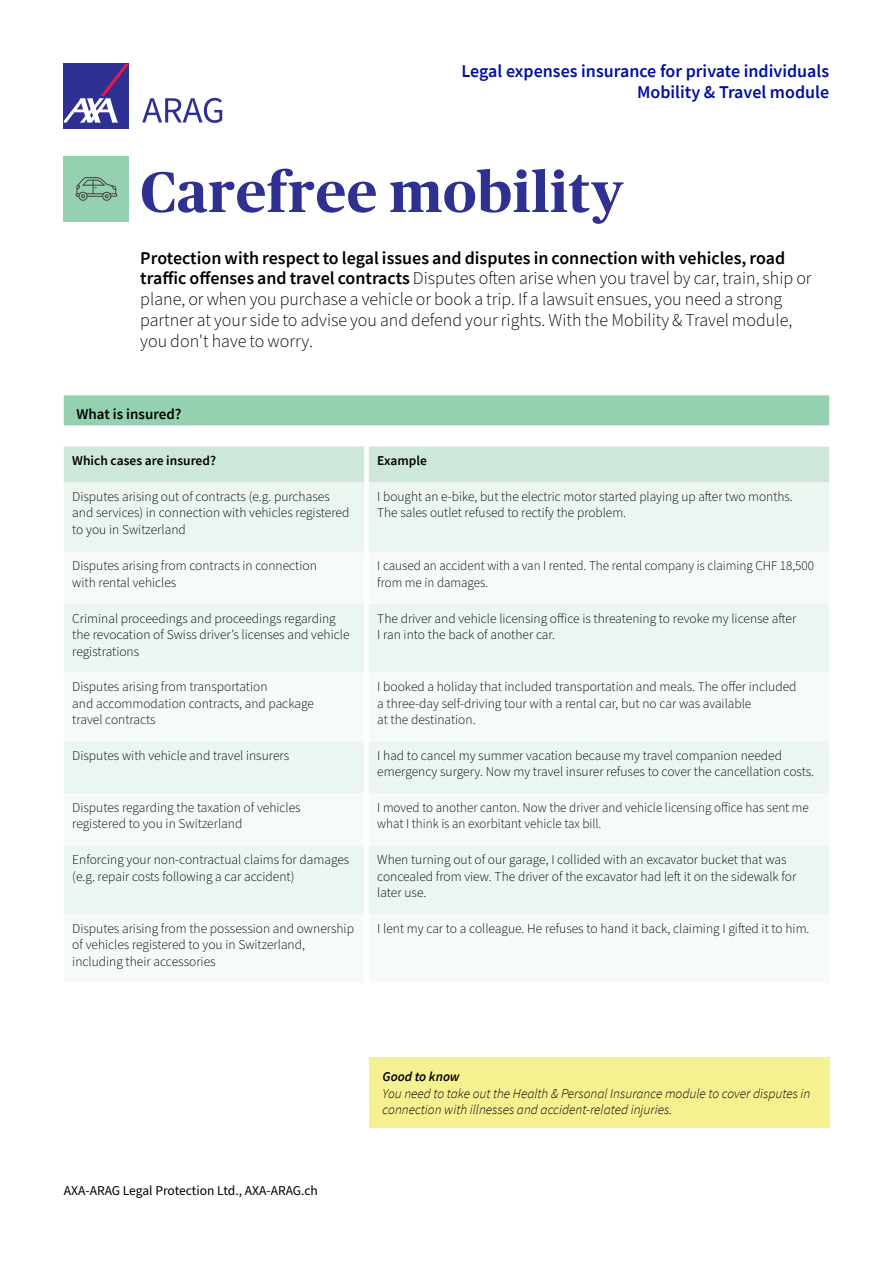
<style>
.page{position:relative;width:893px;height:1263px;background:#fff}
.page>*{position:absolute;margin:0;border:0;box-sizing:border-box;transform-origin:0 0}
.t1{font:700 57px "Publico Headline";letter-spacing:.02em;color:#2e3092}
.t2{font:300 18px/20.7px "Source Sans Pro";color:#000}
.t3{font:600 18px/20.7px "Source Sans Pro";color:#000f9f;text-align:right}
.t4{font:600 15px "Source Sans Pro";color:#000}
.t5{font:300 13.5px/16.5px "Source Sans Pro";color:#000}
.t6{font:italic 300 13.5px/16.5px "Source Sans Pro";color:#000}
.t7{font:13.5px "Source Sans Pro";color:#000}
.t8{font:600 13.5px "Source Sans Pro";color:#000}
.t9{font:italic 600 13.5px "Source Sans Pro";color:#000}
.s1{font-weight:600}
</style>
<div class="page">
<div style="left:64px;top:395px;width:765px;height:30px;background:#93d1b1"></div>
<div style="left:64px;top:446px;width:765px;height:36px;background:#cde8d9"></div>
<div style="left:64px;top:482px;width:765px;height:70px;background:#ecf6f0"></div>
<svg style="left:64px;top:604px;width:765px;height:310px;fill:#ecf6f0"></svg>
<div style="left:64px;top:156px;width:65px;height:66px;background:#93d1b1"></div>
<div style="left:79px;top:192px;width:8px;height:9px;border:1px solid #414042;border-radius:50%"></div>
<div style="left:102px;top:192px;width:9px;height:9px;border:1px solid #414042;border-radius:50%"></div>
<svg style="left:75px;top:177px;width:43px;height:21px"></svg>
<div style="left:64px;top:64px;width:65px;height:65px;background:#2e3092"></div>
<svg style="left:64px;top:64px;width:65px;height:59px"></svg>
<svg style="left:142px;top:98px;width:80px;height:25px"></svg>
<div style="left:369px;top:1057px;width:460px;height:71px;background:#f6f190"></div>
<h2 class="t3" style="left:461px;top:61px;width:369px">Legal expenses insurance for private individuals<br>Mobility &amp; Travel module</h2>
<h1 class="t1" style="left:140px;top:151px;width:484px">Carefree mobility</h1>
<p class="t2" style="left:140px;top:248px;width:673px"><span class="s1">Protection with respect to legal issues and disputes in connection with vehicles, road traffic offenses and travel contracts</span> Disputes often arise when you travel by car, train, ship or plane, or when you purchase a vehicle or book a trip. If a lawsuit ensues, you need a strong partner at your side to advise you and defend your rights. With the Mobility &amp; Travel module, you don't have to worry.</p>
<p class="t4" style="left:77px;top:404px;width:106px">What is insured?</p>
<p class="t8" style="left:72px;top:452px;width:145px">Which cases are insured?</p>
<p class="t8" style="left:377px;top:452px;width:51px">Example</p>
<p class="t5" style="left:72px;top:488px;width:279px">Disputes arising out of contracts (e.g. purchases and services) in connection with vehicles registered to you in Switzerland</p>
<p class="t5" style="left:377px;top:488px;width:417px">I bought an e-bike, but the electric motor started playing up after two months.<br>The sales outlet refused to rectify the problem.</p>
<p class="t5" style="left:72px;top:558px;width:246px">Disputes arising from contracts in connection with rental vehicles</p>
<p class="t5" style="left:377px;top:558px;width:438px">I caused an accident with a van I rented. The rental company is claiming CHF 18,500 from me in damages.</p>
<p class="t5" style="left:72px;top:610px;width:279px">Criminal proceedings and proceedings regarding the revocation of Swiss driver’s licenses and vehicle registrations</p>
<p class="t5" style="left:377px;top:610px;width:420px">The driver and vehicle licensing office is threatening to revoke my license after<br>I ran into the back of another car.</p>
<p class="t5" style="left:72px;top:679px;width:243px">Disputes arising from transportation<br>and accommodation contracts, and package travel contracts</p>
<p class="t5" style="left:377px;top:679px;width:421px">I booked a holiday that included transportation and meals. The offer included a three-day self-driving tour with a rental car, but no car was available<br>at the destination.</p>
<p class="t5" style="left:72px;top:747px;width:218px">Disputes with vehicle and travel insurers</p>
<p class="t5" style="left:377px;top:747px;width:438px">I had to cancel my summer vacation because my travel companion needed emergency surgery. Now my travel insurer refuses to cover the cancellation costs.</p>
<p class="t5" style="left:72px;top:800px;width:230px">Disputes regarding the taxation of vehicles registered to you in Switzerland</p>
<p class="t5" style="left:377px;top:800px;width:433px">I moved to another canton. Now the driver and vehicle licensing office has sent me what I think is an exorbitant vehicle tax bill.</p>
<p class="t5" style="left:72px;top:852px;width:279px">Enforcing your non-contractual claims for damages (e.g. repair costs following a car accident)</p>
<p class="t5" style="left:377px;top:852px;width:421px">When turning out of our garage, I collided with an excavator bucket that was concealed from view. The driver of the excavator had left it on the sidewalk for later use.</p>
<p class="t5" style="left:72px;top:920px;width:283px">Disputes arising from the possession and ownership of vehicles registered to you in Switzerland, including their accessories</p>
<p class="t5" style="left:377px;top:920px;width:434px">I lent my car to a colleague. He refuses to hand it back, claiming I gifted it to him.</p>
<p class="t7" style="left:64px;top:1182px;width:256px">AXA-ARAG Legal Protection Ltd., AXA-ARAG.ch</p>
<p class="t9" style="left:383px;top:1068px;width:79px">Good to know</p>
<p class="t6" style="left:383px;top:1085px;width:429px">You need to take out the Health &amp; Personal Insurance module to cover disputes in connection with illnesses and accident-related injuries.</p>
</div>
